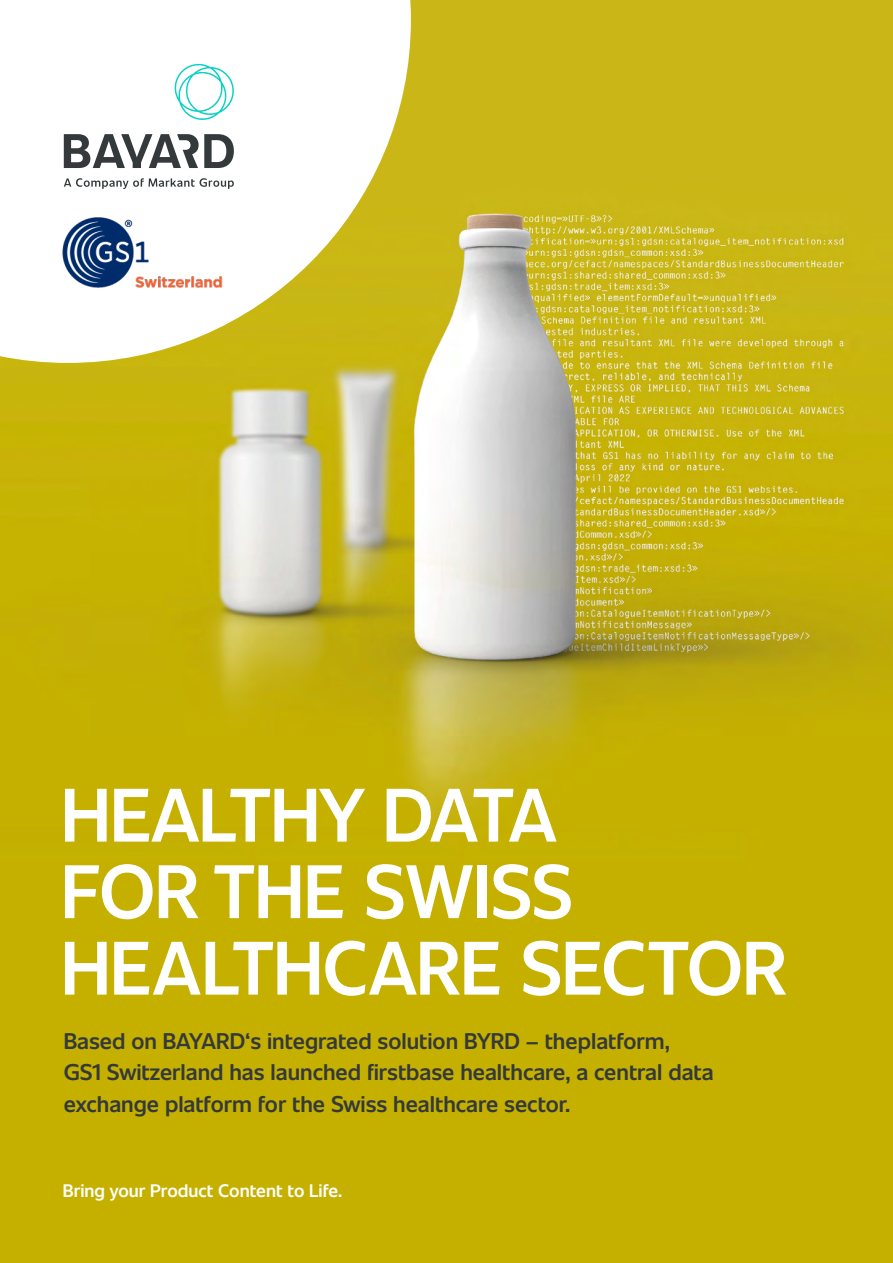
<style>
.page{position:relative;width:893px;height:1263px;background:#fff}
.page>*{position:absolute;margin:0;border:0;box-sizing:border-box;transform-origin:0 0}
.t1{font:600 75px/76.5px "Unitext";letter-spacing:-.005em;color:#fff}
.t2{font:600 22.5px/31.5px "Unitext";color:#34393b}
.t3{font:600 18px "Unitext";color:#fff}
</style>
<div class="page">
<img style="left:0;top:0;width:893px;height:1263px">
<svg style="left:0;top:0;width:411px;height:363px"></svg>
<img style="left:61px;top:216px;width:162px;height:75px">
<svg style="left:64px;top:134px;width:170px;height:34px"></svg>
<svg style="left:174px;top:63px;width:61px;height:57px"></svg>
<svg style="left:64px;top:178px;width:170px;height:11px"></svg>
<h1 class="t1" style="left:61px;top:773px;width:727px">HEALTHY DATA<br>FOR THE SWISS<br>HEALTHCARE SECTOR</h1>
<p class="t2" style="left:64px;top:1024px;width:651px">Based on BAYARD‘s integrated solution BYRD – theplatform,<br>GS1 Switzerland has launched firstbase healthcare, a central data exchange platform for the Swiss healthcare sector.</p>
<p class="t3" style="left:63px;top:1178px;width:281px">Bring your Product Content to Life.</p>
</div>
